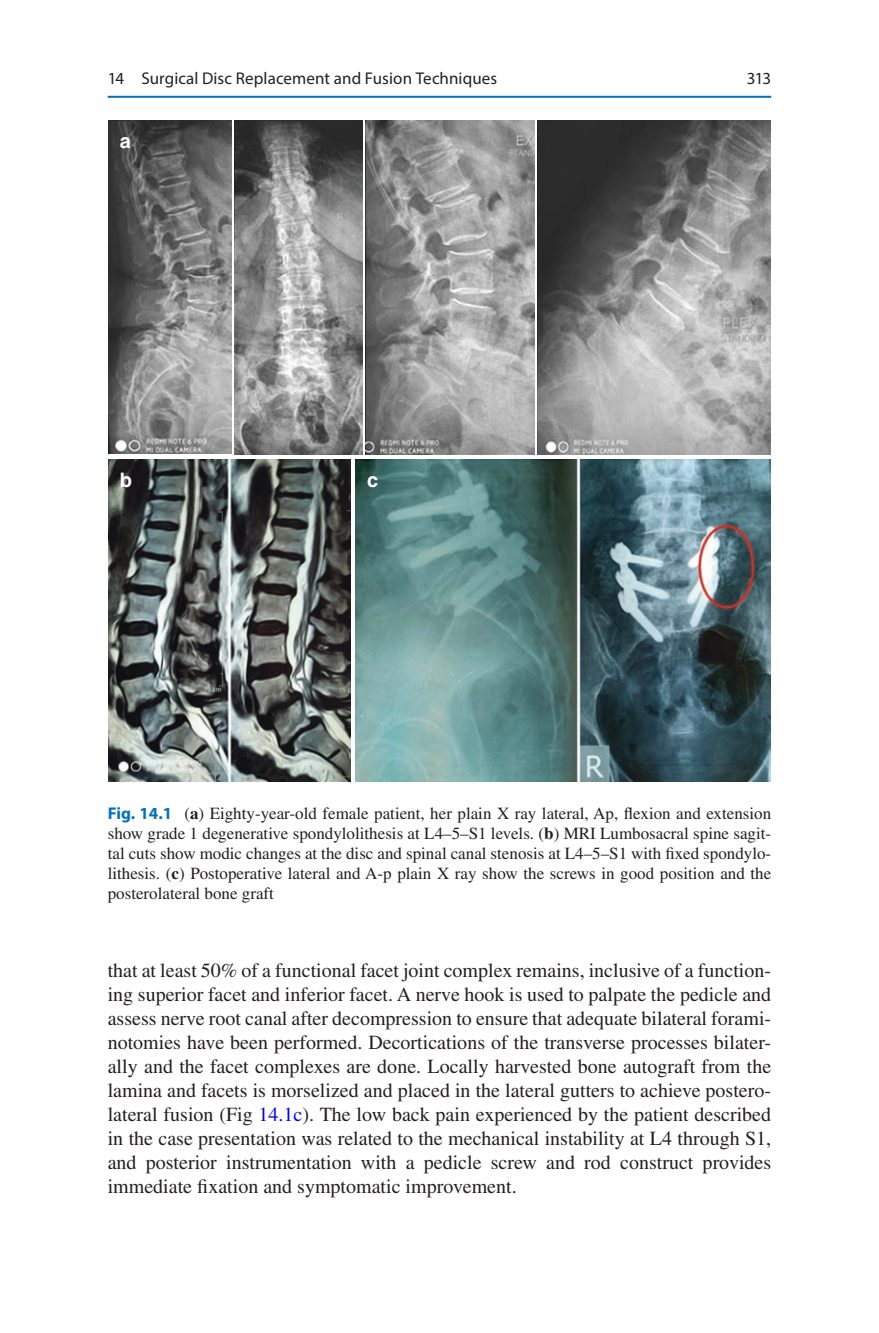
<style>
.page{position:relative;width:879px;height:1333px;background:#fff}
.page>*{position:absolute;margin:0;border:0;box-sizing:border-box;transform-origin:0 0}
.t1{font:20px/24px "Times LT Std";color:#231f20;text-align:justify}
.t2{font:700 20px "Helvetica";color:#fff}
.t3{font:17px/20px "Times LT Std";color:#231f20;text-align:justify}
.t4{font:17px "Myriad Pro";letter-spacing:.005em;color:#231f20}
.s1{font-family:"Myriad Pro";font-weight:700;color:#0073bc}
.s2{font-weight:700}
.s3{color:#0000fa}
</style>
<div class="page">
<img style="left:109px;top:459px;width:241px;height:322px">
<img style="left:356px;top:459px;width:414px;height:322px">
<img style="left:109px;top:121px;width:123px;height:333px">
<img style="left:235px;top:121px;width:127px;height:334px">
<img style="left:537px;top:121px;width:233px;height:334px">
<img style="left:365px;top:121px;width:169px;height:334px">
<hr style="left:108px;top:96px;width:663px;height:2px;background:#0073bc">
<p class="t4" style="left:108px;top:68px;width:391px">14 Surgical Disc Replacement and Fusion Techniques</p>
<p class="t2" style="left:120px;top:128px;width:13px">a</p>
<p class="t2" style="left:120px;top:467px;width:14px">b</p>
<p class="t2" style="left:367px;top:467px;width:13px">c</p>
<p class="t4" style="left:747px;top:68px;width:26px">313</p>
<p class="t3" style="left:108px;top:803px;width:665px"><span class="s1">Fig. 14.1</span> (<span class="s2">a</span>) Eighty-year-old female patient, her plain X ray lateral, Ap, flexion and extension show grade 1 degenerative spondylolithesis at L4–5–S1 levels. (<span class="s2">b</span>) MRI Lumbosacral spine sagit&shy;tal cuts show modic changes at the disc and spinal canal stenosis at L4–5–S1 with fixed spondylo&shy;lithesis. (<span class="s2">c</span>) Postoperative lateral and A-p plain X ray show the screws in good position and the posterolateral bone graft</p>
<p class="t1" style="left:108px;top:957px;width:665px">that at least 50% of a functional facet joint complex remains, inclusive of a function&shy;ing superior facet and inferior facet. A nerve hook is used to palpate the pedicle and assess nerve root canal after decompression to ensure that adequate bilateral forami&shy;notomies have been performed. Decortications of the transverse processes bilater&shy;ally and the facet complexes are done. Locally harvested bone autograft from the lamina and facets is morselized and placed in the lateral gutters to achieve postero&shy;lateral fusion (Fig <span class="s3">14.1c</span>). The low back pain experienced by the patient described in the case presentation was related to the mechanical instability at L4 through S1, and posterior instrumentation with a pedicle screw and rod construct provides immediate fixation and symptomatic improvement.</p>
</div>
